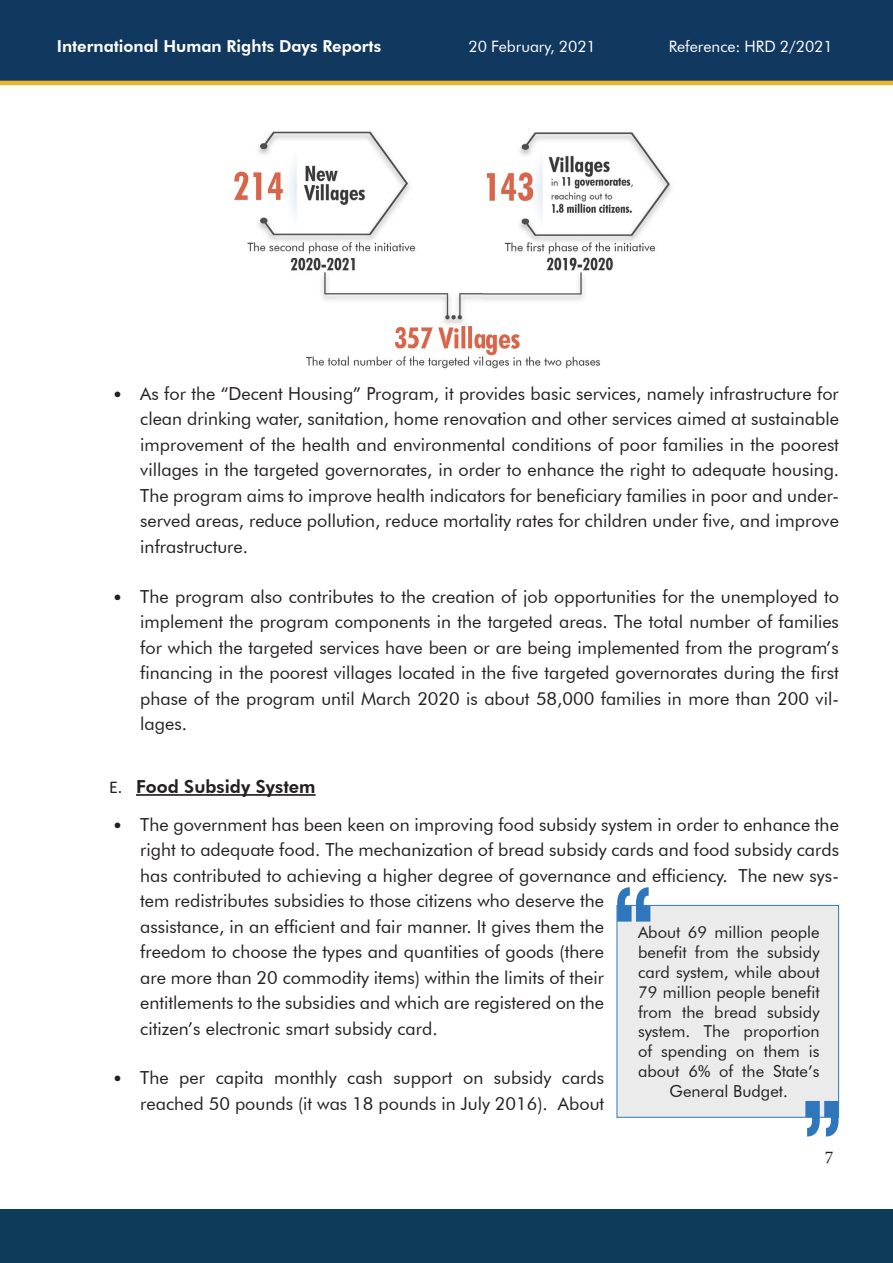
<style>
.page{position:relative;width:893px;height:1263px;background:#fff}
.page>*{position:absolute;margin:0;border:0;box-sizing:border-box;transform-origin:0 0}
.t1{font:18px/25.5px "Futura BT";color:#231f20;text-align:justify}
.t2{font:800 18px "Futura BT";color:#231f20}
.t3{font:18px "Minion Pro";color:#231f20}
.t4{font:16.5px/19.8px "Futura BT";color:#231f20;text-align:center}
.t5{font:800 16.5px "Futura BT";color:#fff}
.t6{font:15.75px "Futura BT";color:#fff}
.s1{font-family:"Calibri"}
.s2{font-family:"Calibri";font-weight:400}
</style>
<div class="page">
<div style="left:0;top:1210px;width:893px;height:53px;background:#0e3b59"></div>
<hr style="left:136px;top:794px;width:180px;height:2px;background:#231f20">
<div style="left:617px;top:905px;width:222px;height:213px;background:#ebebeb;border:1px solid #2f77bd"></div>
<svg style="left:617px;top:887px;width:33px;height:34px"></svg>
<img style="left:234px;top:131px;width:438px;height:238px">
<svg style="left:805px;top:1101px;width:34px;height:35px"></svg>
<div style="left:0;top:0;width:893px;height:85px;background:#11385f"></div>
<hr style="left:0;top:81px;width:893px;height:4px;background:#ecb628">
<p class="t5" style="left:57px;top:36px;width:326px">International Human Rights Days Reports</p>
<p class="t6" style="left:468px;top:37px;width:129px">20 February, 2021</p>
<p class="t6" style="left:669px;top:37px;width:166px">Reference: HRD 2/2021</p>
<p class="t1" style="left:140px;top:381px;width:700px;text-indent:-27px"><span class="s1">•</span> As for the “Decent Housing” Program, it provides basic services, namely infrastructure for clean drinking water, sanitation, home renovation and other services aimed at sustainable improvement of the health and environmental conditions of poor families in the poorest villages in the targeted governorates, in order to enhance the right to adequate housing.<br>The program aims to improve health indicators for beneficiary families in poor and under&shy;served areas, reduce pollution, reduce mortality rates for children under five, and improve infrastructure.</p>
<p class="t1" style="left:140px;top:583px;width:700px;text-indent:-27px"><span class="s1">•</span> The program also contributes to the creation of job opportunities for the unemployed to implement the program components in the targeted areas. The total number of families for which the targeted services have been or are being implemented from the program’s financing in the poorest villages located in the five targeted governorates during the first phase of the program until March 2020 is about 58,000 families in more than 200 vil&shy;lages.</p>
<p class="t2" style="left:109px;top:776px;width:208px"><span class="s2">E.</span> Food Subsidy System</p>
<p class="t1" style="left:140px;top:811px;width:700px;text-align:left;text-indent:-27px"><span class="s1">•</span> The government has been keen on improving food subsidy system in order to enhance the right to adequate food. The mechanization of bread subsidy cards and food subsidy cards has contributed to achieving a higher degree of governance and efficiency. The new sys&shy;tem redistributes subsidies to those citizens who deserve the<br>assistance, in an efficient and fair manner. It gives them the<br>freedom to choose the types and quantities of goods (there<br>are more than 20 commodity items) within the limits of their<br>entitlements to the subsidies and which are registered on the<br>citizen’s electronic smart subsidy card.</p>
<p class="t1" style="left:113px;top:1065px;width:492px;text-align:right"><span class="s1">•</span> The per capita monthly cash support on subsidy cards reached 50 pounds (it was 18 pounds in July 2016). A bout</p>
<p class="t4" style="left:638px;top:922px;width:183px">About 69 million people benefit from the subsidy card system, while about<br>79 million people benefit from the bread subsidy system. The proportion of spending on them is about 6% of the State’s<br>General Budget.</p>
<p class="t3" style="left:825px;top:1145px;width:10px">7</p>
</div>
